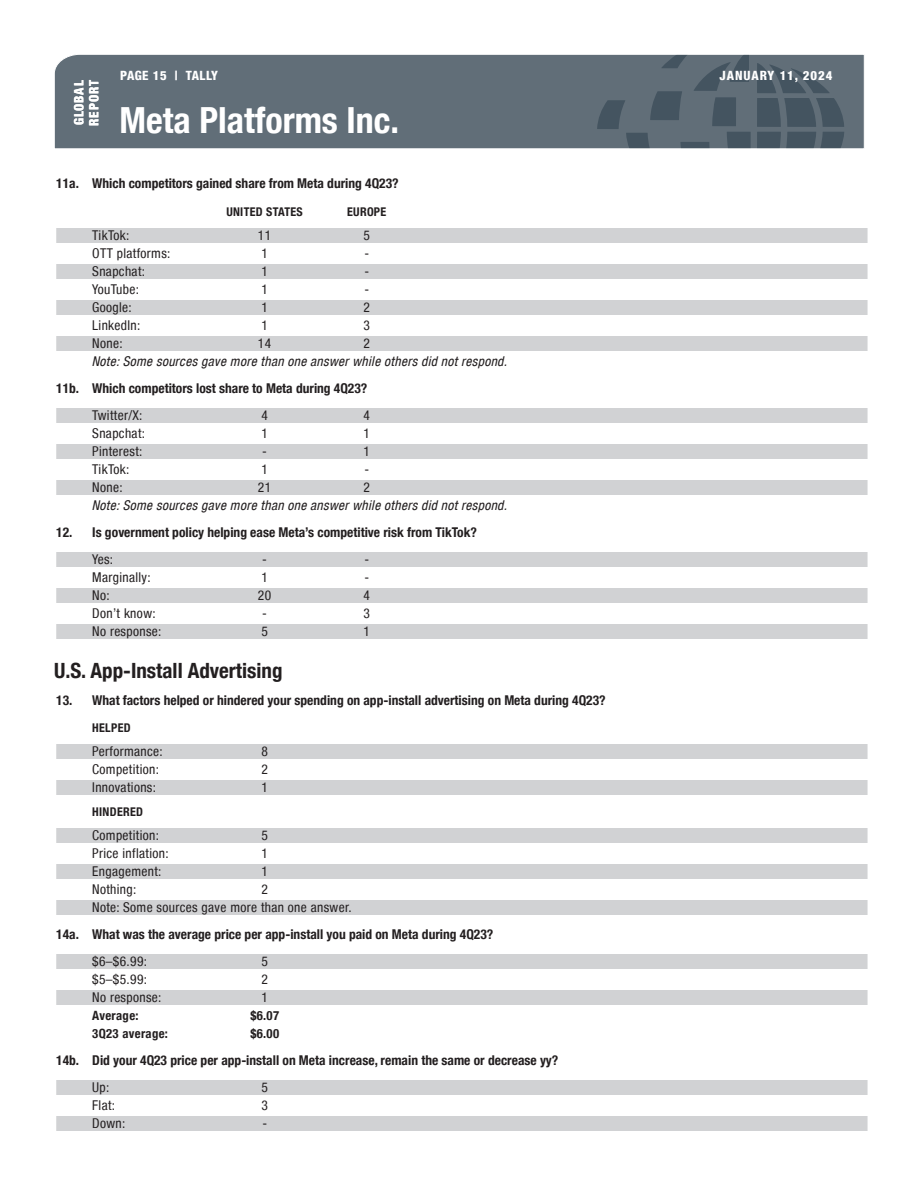
<style>
.page{position:relative;width:918px;height:1188px;background:#fff}
.page>*{position:absolute;margin:0;border:0;box-sizing:border-box;transform-origin:0 0}
.t1{font:700 condensed 36px "Helvetica Neue LT";color:#fff}
.Tally_SubHead_1{font:700 condensed 21px "Helvetica Neue LT";color:#231f20}
.TallyQ{font:700 condensed 13.5px "Helvetica Neue LT";color:#231f20}
.Tally_A_Shaded_Formatting{font:condensed 13.5px/18px "Helvetica Neue LT";letter-spacing:.025em;color:#231f20}
.Tally_Footnotes{font:italic condensed 13.5px "Helvetica Neue LT";letter-spacing:.025em;color:#231f20}
.TallyAve{font:700 condensed 12.75px "Helvetica Neue LT";letter-spacing:.025em;color:#231f20}
.t2{font:800 condensed 12.75px/15px "Helvetica Neue LT";letter-spacing:.075em;color:#fff}
.t3{font:800 condensed 12.75px "Helvetica Neue LT";letter-spacing:.03em;color:#fff}
.TallyAHead{font:700 condensed 12px "Helvetica Neue LT";letter-spacing:.025em;color:#231f20}
.TallyAHead_Space{font:700 condensed 12px "Helvetica Neue LT";letter-spacing:.025em;color:#231f20}
</style>
<div class="page">
<svg style="left:54px;top:54px;width:811px;height:95px;background:#616e78"></svg>
<div style="left:56px;top:228px;width:812px;height:15px;background:#d1d2d4"></div>
<div style="left:56px;top:264px;width:812px;height:15px;background:#d1d2d4"></div>
<div style="left:56px;top:300px;width:812px;height:15px;background:#d1d2d4"></div>
<div style="left:56px;top:336px;width:812px;height:15px;background:#d1d2d4"></div>
<div style="left:56px;top:408px;width:812px;height:15px;background:#d1d2d4"></div>
<div style="left:56px;top:444px;width:812px;height:15px;background:#d1d2d4"></div>
<div style="left:56px;top:480px;width:812px;height:15px;background:#d1d2d4"></div>
<div style="left:56px;top:552px;width:812px;height:15px;background:#d1d2d4"></div>
<div style="left:56px;top:588px;width:812px;height:15px;background:#d1d2d4"></div>
<div style="left:56px;top:624px;width:812px;height:15px;background:#d1d2d4"></div>
<div style="left:56px;top:744px;width:812px;height:15px;background:#d1d2d4"></div>
<div style="left:56px;top:780px;width:812px;height:15px;background:#d1d2d4"></div>
<div style="left:56px;top:828px;width:812px;height:15px;background:#d1d2d4"></div>
<div style="left:56px;top:864px;width:812px;height:15px;background:#d1d2d4"></div>
<div style="left:56px;top:900px;width:812px;height:15px;background:#d1d2d4"></div>
<div style="left:56px;top:954px;width:812px;height:15px;background:#d1d2d4"></div>
<div style="left:56px;top:990px;width:812px;height:15px;background:#d1d2d4"></div>
<div style="left:56px;top:1080px;width:812px;height:15px;background:#d1d2d4"></div>
<div style="left:56px;top:1116px;width:812px;height:15px;background:#d1d2d4"></div>
<p class="t2" style="left:71px;top:126px;width:48px;rotate:-90deg">GLOBAL<br>REPORT</p>
<p class="t3" style="left:120px;top:67px;width:99px">PAGE 15 | TALLY</p>
<h1 class="t1" style="left:120px;top:98px;width:281px">Meta Platforms Inc.</h1>
<p class="TallyQ" style="left:56px;top:175px;width:344px">11a. Which competitors gained share from Meta during 4Q23?</p>
<p class="TallyAHead" style="left:226px;top:204px;width:78px">UNITED STATES</p>
<p class="TallyAHead" style="left:347px;top:204px;width:41px">EUROPE</p>
<p class="Tally_A_Shaded_Formatting" style="left:92px;top:226px;width:39px">TikTok:</p>
<p class="Tally_A_Shaded_Formatting" style="left:258px;top:226px;width:15px">11</p>
<p class="Tally_A_Shaded_Formatting" style="left:364px;top:226px;width:8px">5</p>
<p class="Tally_A_Shaded_Formatting" style="left:92px;top:244px;width:80px">OTT platforms:</p>
<p class="Tally_A_Shaded_Formatting" style="left:261px;top:244px;width:8px">1</p>
<p class="Tally_A_Shaded_Formatting" style="left:364px;top:244px;width:6px">-</p>
<p class="Tally_A_Shaded_Formatting" style="left:92px;top:262px;width:54px">Snapchat:</p>
<p class="Tally_A_Shaded_Formatting" style="left:261px;top:262px;width:8px">1</p>
<p class="Tally_A_Shaded_Formatting" style="left:364px;top:262px;width:6px">-</p>
<p class="Tally_A_Shaded_Formatting" style="left:92px;top:280px;width:48px">YouTube:</p>
<p class="Tally_A_Shaded_Formatting" style="left:261px;top:280px;width:8px">1</p>
<p class="Tally_A_Shaded_Formatting" style="left:364px;top:280px;width:6px">-</p>
<p class="Tally_A_Shaded_Formatting" style="left:92px;top:298px;width:41px">Google:</p>
<p class="Tally_A_Shaded_Formatting" style="left:261px;top:298px;width:8px">1</p>
<p class="Tally_A_Shaded_Formatting" style="left:364px;top:298px;width:8px">2</p>
<p class="Tally_A_Shaded_Formatting" style="left:92px;top:316px;width:50px">LinkedIn:</p>
<p class="Tally_A_Shaded_Formatting" style="left:261px;top:316px;width:8px">1</p>
<p class="Tally_A_Shaded_Formatting" style="left:364px;top:316px;width:8px">3</p>
<p class="Tally_A_Shaded_Formatting" style="left:92px;top:334px;width:32px">None:</p>
<p class="Tally_A_Shaded_Formatting" style="left:258px;top:334px;width:15px">14</p>
<p class="Tally_A_Shaded_Formatting" style="left:364px;top:334px;width:8px">2</p>
<p class="Tally_Footnotes" style="left:92px;top:353px;width:417px">Note: Some sources gave more than one answer while others did not respond.</p>
<p class="TallyQ" style="left:56px;top:380px;width:313px">11b. Which competitors lost share to Meta during 4Q23?</p>
<p class="Tally_A_Shaded_Formatting" style="left:92px;top:406px;width:52px">Twitter/X:</p>
<p class="Tally_A_Shaded_Formatting" style="left:261px;top:406px;width:8px">4</p>
<p class="Tally_A_Shaded_Formatting" style="left:364px;top:406px;width:8px">4</p>
<p class="Tally_A_Shaded_Formatting" style="left:92px;top:424px;width:54px">Snapchat:</p>
<p class="Tally_A_Shaded_Formatting" style="left:261px;top:424px;width:8px">1</p>
<p class="Tally_A_Shaded_Formatting" style="left:364px;top:424px;width:8px">1</p>
<p class="Tally_A_Shaded_Formatting" style="left:92px;top:442px;width:52px">Pinterest:</p>
<p class="Tally_A_Shaded_Formatting" style="left:262px;top:442px;width:6px">-</p>
<p class="Tally_A_Shaded_Formatting" style="left:364px;top:442px;width:8px">1</p>
<p class="Tally_A_Shaded_Formatting" style="left:92px;top:460px;width:39px">TikTok:</p>
<p class="Tally_A_Shaded_Formatting" style="left:261px;top:460px;width:8px">1</p>
<p class="Tally_A_Shaded_Formatting" style="left:364px;top:460px;width:6px">-</p>
<p class="Tally_A_Shaded_Formatting" style="left:92px;top:478px;width:32px">None:</p>
<p class="Tally_A_Shaded_Formatting" style="left:258px;top:478px;width:15px">21</p>
<p class="Tally_A_Shaded_Formatting" style="left:364px;top:478px;width:8px">2</p>
<p class="Tally_Footnotes" style="left:92px;top:497px;width:417px">Note: Some sources gave more than one answer while others did not respond.</p>
<p class="TallyQ" style="left:56px;top:524px;width:422px">12. Is government policy helping ease Meta’s competitive risk from TikTok?</p>
<p class="Tally_A_Shaded_Formatting" style="left:92px;top:550px;width:22px">Yes:</p>
<p class="Tally_A_Shaded_Formatting" style="left:262px;top:550px;width:6px">-</p>
<p class="Tally_A_Shaded_Formatting" style="left:364px;top:550px;width:6px">-</p>
<p class="Tally_A_Shaded_Formatting" style="left:92px;top:568px;width:60px">Marginally:</p>
<p class="Tally_A_Shaded_Formatting" style="left:261px;top:568px;width:8px">1</p>
<p class="Tally_A_Shaded_Formatting" style="left:364px;top:568px;width:6px">-</p>
<p class="Tally_A_Shaded_Formatting" style="left:92px;top:586px;width:19px">No:</p>
<p class="Tally_A_Shaded_Formatting" style="left:258px;top:586px;width:15px">20</p>
<p class="Tally_A_Shaded_Formatting" style="left:364px;top:586px;width:8px">4</p>
<p class="Tally_A_Shaded_Formatting" style="left:92px;top:604px;width:65px">Don’t know:</p>
<p class="Tally_A_Shaded_Formatting" style="left:262px;top:604px;width:6px">-</p>
<p class="Tally_A_Shaded_Formatting" style="left:364px;top:604px;width:8px">3</p>
<p class="Tally_A_Shaded_Formatting" style="left:92px;top:622px;width:71px">No response:</p>
<p class="Tally_A_Shaded_Formatting" style="left:261px;top:622px;width:8px">5</p>
<p class="Tally_A_Shaded_Formatting" style="left:364px;top:622px;width:8px">1</p>
<p class="Tally_SubHead_1" style="left:54px;top:658px;width:230px">U.S. App-Install Advertising</p>
<p class="TallyQ" style="left:56px;top:692px;width:551px">13. What factors helped or hindered your spending on app-install advertising on Meta during 4Q23?</p>
<p class="TallyAHead" style="left:92px;top:720px;width:40px">HELPED</p>
<p class="Tally_A_Shaded_Formatting" style="left:92px;top:742px;width:72px">Performance:</p>
<p class="Tally_A_Shaded_Formatting" style="left:262px;top:742px;width:8px">8</p>
<p class="Tally_A_Shaded_Formatting" style="left:92px;top:760px;width:68px">Competition:</p>
<p class="Tally_A_Shaded_Formatting" style="left:262px;top:760px;width:8px">2</p>
<p class="Tally_A_Shaded_Formatting" style="left:92px;top:778px;width:65px">Innovations:</p>
<p class="Tally_A_Shaded_Formatting" style="left:262px;top:778px;width:8px">1</p>
<p class="TallyAHead_Space" style="left:92px;top:804px;width:52px">HINDERED</p>
<p class="Tally_A_Shaded_Formatting" style="left:92px;top:826px;width:68px">Competition:</p>
<p class="Tally_A_Shaded_Formatting" style="left:262px;top:826px;width:8px">5</p>
<p class="Tally_A_Shaded_Formatting" style="left:92px;top:844px;width:78px">Price inflation:</p>
<p class="Tally_A_Shaded_Formatting" style="left:262px;top:844px;width:8px">1</p>
<p class="Tally_A_Shaded_Formatting" style="left:92px;top:862px;width:71px">Engagement:</p>
<p class="Tally_A_Shaded_Formatting" style="left:262px;top:862px;width:8px">1</p>
<p class="Tally_A_Shaded_Formatting" style="left:92px;top:880px;width:46px">Nothing:</p>
<p class="Tally_A_Shaded_Formatting" style="left:92px;top:880px;width:261px;text-indent:169px">2<br>Note: Some sources gave more than one answer.</p>
<p class="TallyQ" style="left:56px;top:926px;width:439px">14a. What was the average price per app-install you paid on Meta during 4Q23?</p>
<p class="Tally_A_Shaded_Formatting" style="left:92px;top:952px;width:56px">$6–$6.99:</p>
<p class="Tally_A_Shaded_Formatting" style="left:262px;top:952px;width:8px">5</p>
<p class="Tally_A_Shaded_Formatting" style="left:92px;top:970px;width:56px">$5–$5.99:</p>
<p class="Tally_A_Shaded_Formatting" style="left:262px;top:970px;width:8px">2</p>
<p class="Tally_A_Shaded_Formatting" style="left:92px;top:988px;width:71px">No response:</p>
<p class="Tally_A_Shaded_Formatting" style="left:262px;top:988px;width:8px">1</p>
<p class="TallyAve" style="left:92px;top:1008px;width:48px">Average:</p>
<p class="TallyAve" style="left:250px;top:1008px;width:30px">$6.07</p>
<p class="TallyAve" style="left:92px;top:1026px;width:77px">3Q23 average:</p>
<p class="TallyAve" style="left:250px;top:1026px;width:30px">$6.00</p>
<p class="TallyQ" style="left:56px;top:1052px;width:504px">14b. Did your 4Q23 price per app-install on Meta increase, remain the same or decrease yy?</p>
<p class="Tally_A_Shaded_Formatting" style="left:92px;top:1078px;width:19px">Up:</p>
<p class="Tally_A_Shaded_Formatting" style="left:262px;top:1078px;width:8px">5</p>
<p class="Tally_A_Shaded_Formatting" style="left:92px;top:1096px;width:24px">Flat:</p>
<p class="Tally_A_Shaded_Formatting" style="left:262px;top:1096px;width:8px">3</p>
<p class="Tally_A_Shaded_Formatting" style="left:92px;top:1114px;width:35px">Down:</p>
<p class="Tally_A_Shaded_Formatting" style="left:262px;top:1114px;width:6px">-</p>
<p class="t2" style="left:719px;top:67px;width:114px">JANUARY 11, 2024</p>
</div>
